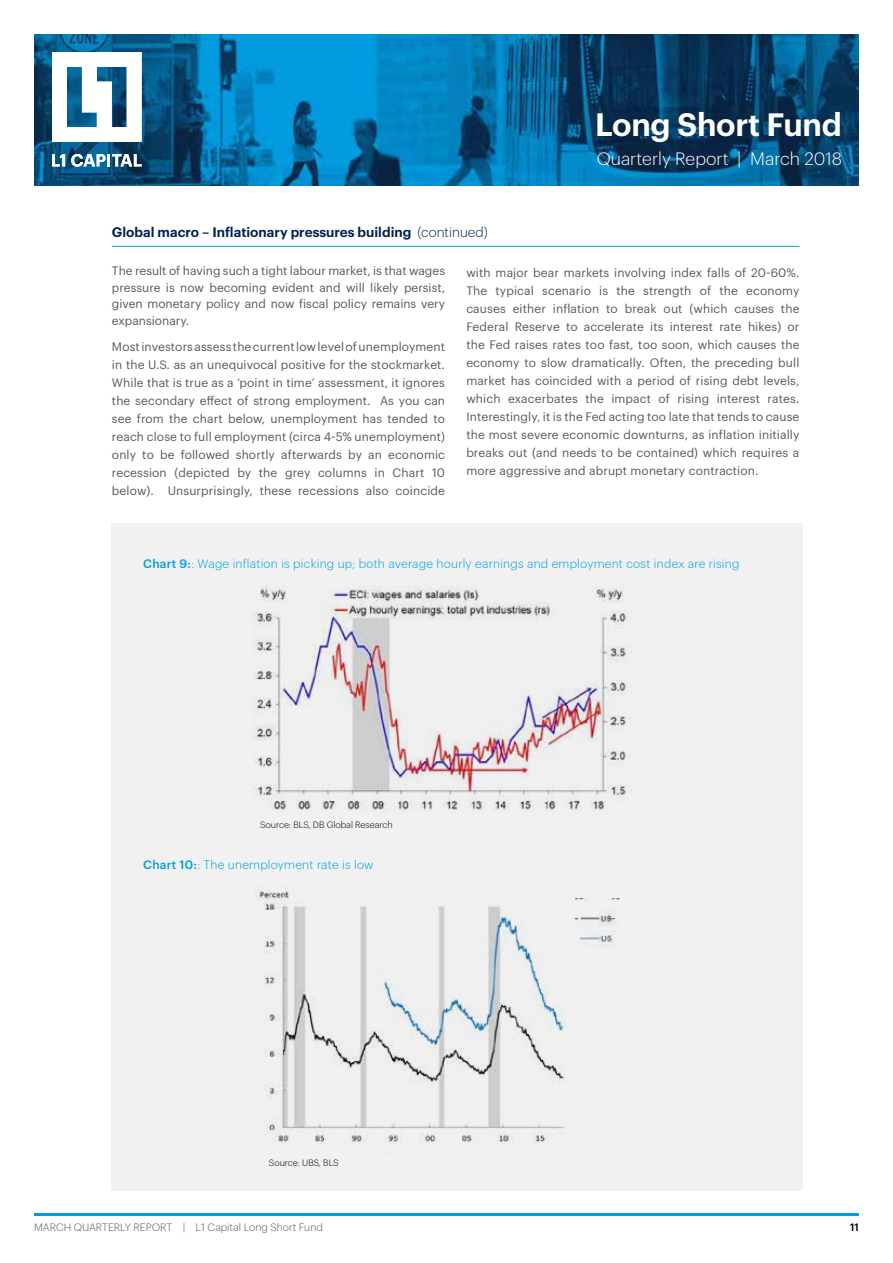
<style>
.page{position:relative;width:893px;height:1263px;background:#fff}
.page>*{position:absolute;margin:0;border:0;box-sizing:border-box;transform-origin:0 0}
.t1{font:600 31.65px "Graphik";letter-spacing:-.01em;color:#fff}
.t2{font:300 17.55px "Graphik";color:#fff}
.t3{font:600 13.5px "Graphik";color:#00214e}
.t4{font:12px/18px "Graphik";letter-spacing:.01em;color:#58595b;text-align:justify}
.t5{font:300 12px "Graphik";letter-spacing:.02em;color:#009ddc}
.t6{font:300 10.5px "Graphik";color:#58595b}
.t7{font:500 10.5px "Graphik";color:#000}
.t8{font:300 9px "Graphik";color:#000}
.s1{font-weight:300}
.s2{font-weight:500}
</style>
<div class="page">
<img style="left:34px;top:34px;width:825px;height:152px">
<hr style="left:34px;top:1213px;width:825px;height:2px;background:#009ddc">
<svg style="left:52px;top:52px;width:90px;height:90px"></svg>
<svg style="left:52px;top:154px;width:13px;height:12px"></svg>
<svg style="left:71px;top:154px;width:71px;height:13px"></svg>
<hr style="left:112px;top:246px;width:687px;height:1px;background:#009ddc">
<div style="left:111px;top:523px;width:691px;height:668px;background:#f1f1f2"></div>
<img style="left:256px;top:891px;width:310px;height:252px">
<img style="left:252px;top:585px;width:380px;height:225px">
<img style="left:575px;top:899px;width:45px;height:19px">
<img style="left:575px;top:918px;width:41px;height:29px">
<h1 class="t1" style="left:595px;top:100px;width:248px">Long Short Fund</h1>
<h2 class="t2" style="left:597px;top:146px;width:247px">Quarterly Report | March 2018</h2>
<p class="t3" style="left:112px;top:222px;width:377px">Global macro – Inflationary pressures building <span class="s1">(continued)</span></p>
<p class="t4" style="left:112px;top:262px;width:335px;line-height:16.5px">The result of having such a tight labour market, is that wages pressure is now becoming evident and will likely persist, given monetary policy and now fiscal policy remains very expansionary.</p>
<p class="t4" style="left:112px;top:337px;width:335px">Most investors assess the current low level of unemployment in the U.S. as an unequivocal positive for the stockmarket.<br>While that is true as a ‘point in time’ assessment, it ignores the secondary effect of strong employment. As you can see from the chart below, unemployment has tended to reach close to full employment (circa 4-5% unemployment) only to be followed shortly afterwards by an economic recession (depicted by the grey columns in Chart 10 below). Unsurprisingly, these recessions also coincide</p>
<p class="t4" style="left:466px;top:262px;width:335px">with major bear markets involving index falls of 20-60%.<br>The typical scenario is the strength of the economy causes either inflation to break out (which causes the Federal Reserve to accelerate its interest rate hikes) or the Fed raises rates too fast, too soon, which causes the economy to slow dramatically. Often, the preceding bull market has coincided with a period of rising debt levels, which exacerbates the impact of rising interest rates.<br>Interestingly, it is the Fed acting too late that tends to cause the most severe economic downturns, as inflation initially breaks out (and needs to be contained) which requires a more aggressive and abrupt monetary contraction.</p>
<p class="t5" style="left:143px;top:555px;width:598px"><span class="s2">Chart 9:</span>: Wage inflation is picking up; both average hourly earnings and employment cost index are rising</p>
<p class="t8" style="left:260px;top:818px;width:134px">Source: BLS, DB Global Research</p>
<p class="t5" style="left:143px;top:856px;width:232px"><span class="s2">Chart 10:</span>: The unemployment rate is low</p>
<p class="t8" style="left:269px;top:1156px;width:71px">Source: UBS, BLS</p>
<p class="t6" style="left:34px;top:1219px;width:290px">MARCH QUARTERLY REPORT | L1 Capital Long Short Fund</p>
<p class="t7" style="left:850px;top:1219px;width:10px">11</p>
</div>
